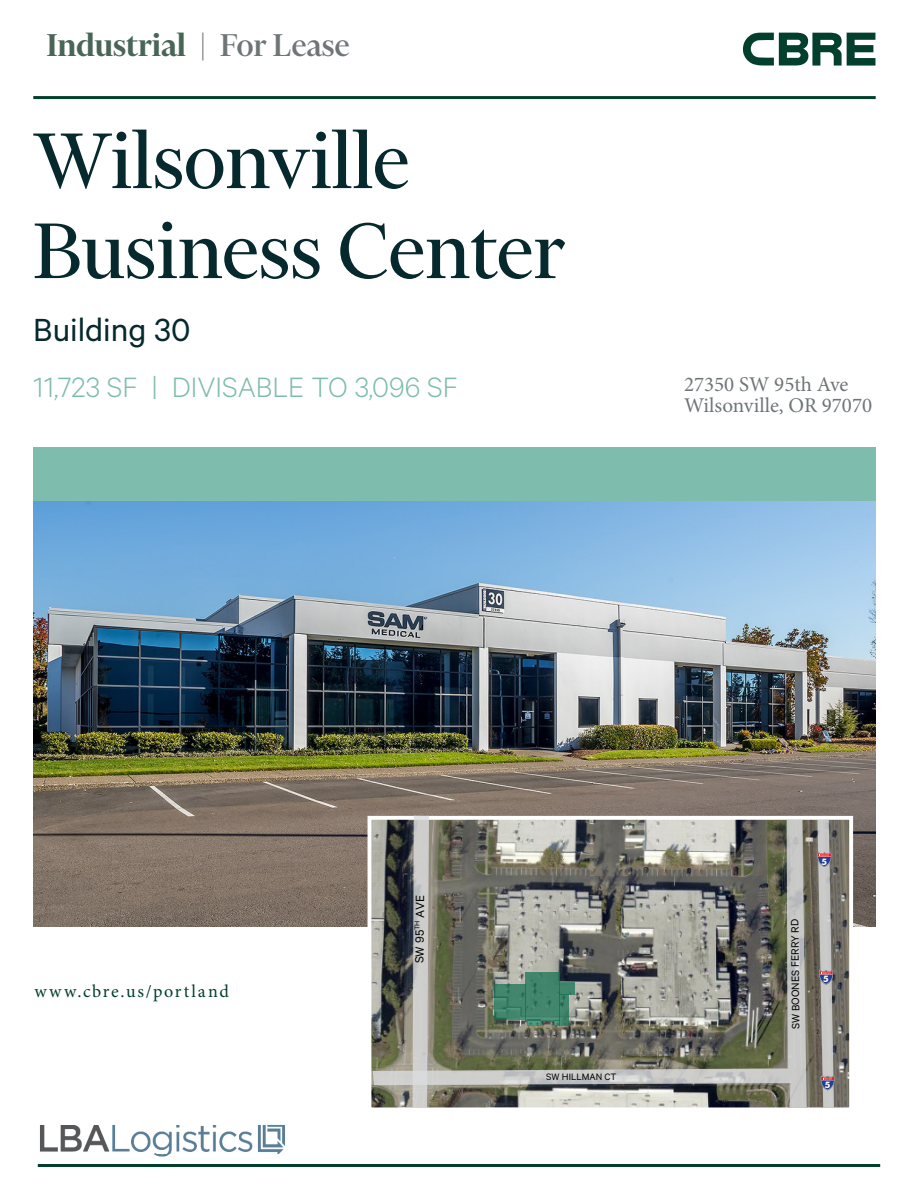
<style>
.page{position:relative;width:918px;height:1188px;background:#fff}
.page>*{position:absolute;margin:0;border:0;box-sizing:border-box;transform-origin:0 0}
.Heading_Large{font:90px/90px "Financier Display";color:#05292c}
.t1{font:600 36px "Financier Display";color:#486556}
.Subheading_Large{font:36px "Calibre";color:#05292c}
.Subheading_Large-2{font:300 31.5px "Calibre";color:#7ebcad}
.t2{font:21px "Minion Pro";color:#6f7577}
.t3{font:18px "Minion Pro";letter-spacing:.1em;color:#023f2c}
.Contact_Us{font:13.5px "Calibre";letter-spacing:-.01em;color:#000}
.Contact_Us-2{font:12px "Calibre";letter-spacing:-.01em;color:#000}
.Contact_Us-3{font:10.5px "Calibre";color:#000}
.Contact_Us-4{font:700 9px "Futura BT";color:#fff}
.s1{font-weight:500;color:#6f7577}
</style>
<div class="page">
<img style="left:33px;top:501px;width:843px;height:426px">
<svg style="left:743px;top:33px;width:132px;height:33px"></svg>
<hr style="left:33px;top:96px;width:843px;height:3px;background:#023f2c">
<div style="left:33px;top:447px;width:843px;height:54px;background:#7ebcad"></div>
<img style="left:807px;top:821px;width:41px;height:285px">
<div style="left:368px;top:816px;width:485px;height:295px;border:4px solid #fff"></div>
<svg style="left:373px;top:820px;width:434px;height:287px;background:#7f8278"></svg>
<svg style="left:817px;top:820px;width:18px;height:287px;background:#9d9999"></svg>
<hr style="left:38px;top:1164px;width:842px;height:3px;background:#023f2c">
<img style="left:40px;top:1124px;width:245px;height:33px">
<svg style="left:413px;top:816px;width:16px;height:292px;background:#c8c8c6"></svg>
<p class="t1" style="left:47px;top:21px;width:304px">Industrial <span class="s1">| For Lease</span></p>
<p class="Heading_Large" style="left:33px;top:115px;width:534px">Wilsonville<br>Business Center</p>
<p class="Subheading_Large" style="left:33px;top:309px;width:159px">Building 30</p>
<p class="Subheading_Large-2" style="left:33px;top:369px;width:426px">11,723 SF | DIVISABLE TO 3,096 SF</p>
<p class="t2" style="left:684px;top:370px;width:166px">27350 SW 95th Ave</p>
<p class="t2" style="left:684px;top:391px;width:190px">Wilsonville, OR 97070</p>
<p class="t3" style="left:34px;top:979px;width:196px">www.cbre.us/portland</p>
<p class="Contact_Us" style="left:412px;top:918px;width:24px;rotate:-90deg">AVE</p>
<p class="Contact_Us" style="left:412px;top:963px;width:35px;rotate:-90deg">SW 95</p>
<p class="Contact_Us-3" style="left:546px;top:1070px;width:72px">SW HILLMAN CT</p>
<p class="Contact_Us-2" style="left:788px;top:1029px;width:112px;rotate:-90deg">SW BOONES FERRY RD</p>
<p class="Contact_Us-4" style="left:822px;top:856px;width:7px">5</p>
<p class="Contact_Us-4" style="left:823px;top:974px;width:7px">5</p>
<p class="Contact_Us-4" style="left:825px;top:1079px;width:7px">5</p>
</div>
